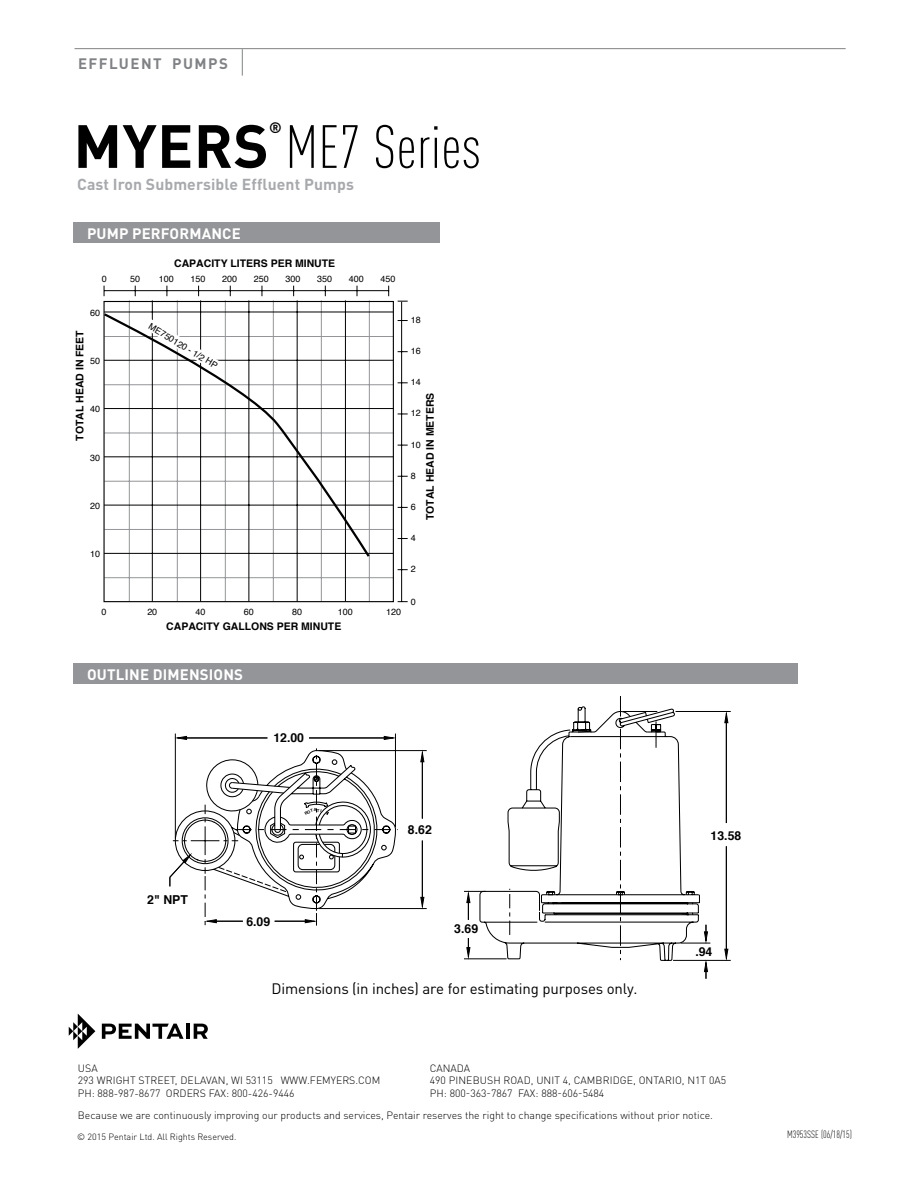
<style>
.page{position:relative;width:918px;height:1188px;background:#fff}
.page>*{position:absolute;margin:0;border:0;box-sizing:border-box;transform-origin:0 0}
.t1{font:300 condensed 60px "DIN Pro";letter-spacing:.005em;color:#000}
.t2{font:700 15.75px "DIN Pro";letter-spacing:.005em;color:#a7a9ac}
.t3{font:15px "DIN Pro";letter-spacing:-.01em;color:#000}
.t4{font:700 15px "DIN Pro";letter-spacing:.01em;color:#fff}
.t5{font:700 15px "DIN Pro";letter-spacing:.1em;color:#808285}
.t6{font:700 15px "DIN Pro";color:#000}
.t7{font:700 12.3px "Helvetica";color:#000}
.t8{font:300 10.5px/12.8px "DIN Pro";color:#000}
.t9{font:700 10.5px "Helvetica";color:#000}
.t10{font:300 condensed 10.5px "DIN Pro";color:#000}
.t11{font:9px "Helvetica";color:#000}
.t12{font:300 9px "DIN Pro";color:#000}
.s1{font-weight:700;font-stretch:normal}
</style>
<div class="page">
<svg style="left:69px;top:1014px;width:26px;height:35px"></svg>
<svg style="left:102px;top:1024px;width:82px;height:15px"></svg>
<hr style="left:186px;top:1024px;width:4px;height:15px;background:#000">
<svg style="left:194px;top:1024px;width:14px;height:15px"></svg>
<div style="left:74px;top:223px;width:366px;height:20px;background:#939598"></div>
<hr style="left:104px;top:336px;width:290px;height:1px;background:#939598">
<hr style="left:104px;top:384px;width:290px;height:1px;background:#939598">
<hr style="left:104px;top:433px;width:290px;height:1px;background:#939598">
<hr style="left:104px;top:481px;width:290px;height:1px;background:#939598">
<hr style="left:104px;top:529px;width:290px;height:1px;background:#939598">
<hr style="left:104px;top:577px;width:290px;height:1px;background:#939598">
<hr style="left:129px;top:300px;width:1px;height:302px;background:#939598">
<hr style="left:177px;top:300px;width:1px;height:302px;background:#939598">
<hr style="left:225px;top:300px;width:1px;height:302px;background:#939598">
<hr style="left:273px;top:300px;width:1px;height:302px;background:#939598">
<hr style="left:321px;top:300px;width:1px;height:302px;background:#939598">
<hr style="left:369px;top:300px;width:1px;height:302px;background:#939598">
<hr style="left:104px;top:290px;width:285px;height:1px;background:#000">
<hr style="left:401px;top:302px;width:1px;height:300px;background:#000">
<hr style="left:104px;top:312px;width:289px;height:1px;background:#000">
<hr style="left:104px;top:360px;width:289px;height:1px;background:#000">
<hr style="left:104px;top:408px;width:289px;height:1px;background:#000">
<hr style="left:104px;top:456px;width:289px;height:1px;background:#000">
<hr style="left:104px;top:505px;width:289px;height:1px;background:#000">
<hr style="left:104px;top:553px;width:289px;height:1px;background:#000">
<hr style="left:152px;top:300px;width:1px;height:302px;background:#000">
<hr style="left:200px;top:300px;width:1px;height:302px;background:#000">
<hr style="left:249px;top:300px;width:1px;height:302px;background:#000">
<hr style="left:297px;top:300px;width:1px;height:302px;background:#000">
<hr style="left:345px;top:300px;width:1px;height:302px;background:#000">
<svg style="left:105px;top:312px;width:267px;height:247px"></svg>
<div style="left:103px;top:301px;width:291px;height:301px;border:1px solid #000"></div>
<hr style="left:309px;top:738px;width:77px;height:1px;background:#000">
<hr style="left:185px;top:738px;width:82px;height:1px;background:#000">
<svg style="left:384px;top:736px;width:11px;height:4px"></svg>
<svg style="left:174px;top:736px;width:13px;height:4px"></svg>
<hr style="left:422px;top:841px;width:1px;height:58px;background:#000">
<hr style="left:422px;top:760px;width:1px;height:59px;background:#000">
<svg style="left:420px;top:897px;width:5px;height:13px"></svg>
<svg style="left:420px;top:751px;width:5px;height:12px"></svg>
<hr style="left:395px;top:734px;width:1px;height:93px;background:#000">
<hr style="left:175px;top:734px;width:1px;height:104px;background:#000">
<hr style="left:319px;top:908px;width:108px;height:1px;background:#000">
<hr style="left:319px;top:750px;width:108px;height:1px;background:#000">
<hr style="left:372px;top:962px;width:55px;height:1px;background:#000">
<svg style="left:466px;top:938px;width:5px;height:21px"></svg>
<hr style="left:726px;top:846px;width:1px;height:105px;background:#000">
<hr style="left:726px;top:721px;width:1px;height:102px;background:#000">
<svg style="left:724px;top:948px;width:5px;height:12px"></svg>
<svg style="left:724px;top:710px;width:5px;height:13px"></svg>
<hr style="left:464px;top:959px;width:43px;height:1px;background:#000">
<svg style="left:464px;top:890px;width:14px;height:30px"></svg>
<hr style="left:673px;top:960px;width:58px;height:1px;background:#000">
<hr style="left:623px;top:690px;width:108px;height:1px;background:#000">
<hr style="left:676px;top:711px;width:55px;height:1px;background:#000">
<svg style="left:478px;top:890px;width:29px;height:70px"></svg>
<svg style="left:507px;top:690px;width:203px;height:289px"></svg>
<hr style="left:75px;top:48px;width:771px;height:1px;background:#808285">
<svg style="left:242px;top:49px;width:1px;height:27px"></svg>
<div style="left:73px;top:664px;width:725px;height:20px;background:#939598"></div>
<svg style="left:169px;top:748px;width:229px;height:178px"></svg>
<h3 class="t5" style="left:78px;top:51px;width:152px">EFFLUENT PUMPS</h3>
<h3 class="t6" style="left:269px;top:115px;width:14px">®</h3>
<h1 class="t1" style="left:73px;top:104px;width:409px"><span class="s1">MYERS</span> ME7 Series</h1>
<h2 class="t2" style="left:77px;top:171px;width:278px">Cast Iron Submersible Effluent Pumps</h2>
<h3 class="t4" style="left:87px;top:221px;width:155px">PUMP PERFORMANCE</h3>
<p class="t9" style="left:174px;top:254px;width:163px">CAPACITY LITERS PER MINUTE</p>
<p class="t11" style="left:102px;top:272px;width:6px">0</p>
<p class="t11" style="left:130px;top:272px;width:11px">50</p>
<p class="t11" style="left:159px;top:272px;width:16px">100</p>
<p class="t11" style="left:190px;top:272px;width:16px">150</p>
<p class="t11" style="left:222px;top:272px;width:16px">200</p>
<p class="t11" style="left:254px;top:272px;width:16px">250</p>
<p class="t11" style="left:286px;top:272px;width:16px">300</p>
<p class="t11" style="left:317px;top:272px;width:16px">350</p>
<p class="t11" style="left:349px;top:272px;width:16px">400</p>
<p class="t11" style="left:381px;top:272px;width:16px">450</p>
<p class="t11" style="left:90px;top:306px;width:11px">60</p>
<p class="t9" style="left:71px;top:441px;width:112px;rotate:-90deg">TOTAL HEAD IN FEET</p>
<p class="t11" style="left:90px;top:354px;width:11px">50</p>
<p class="t11" style="left:90px;top:402px;width:11px">40</p>
<p class="t11" style="left:90px;top:451px;width:11px">30</p>
<p class="t11" style="left:90px;top:499px;width:11px">20</p>
<p class="t11" style="left:90px;top:547px;width:11px">10</p>
<p class="t11" style="left:153px;top:320px;width:80px;rotate:31deg">ME750120 - 1/2 HP</p>
<p class="t11" style="left:102px;top:605px;width:6px">0</p>
<p class="t11" style="left:147px;top:605px;width:11px">20</p>
<p class="t11" style="left:196px;top:605px;width:11px">40</p>
<p class="t11" style="left:244px;top:605px;width:11px">60</p>
<p class="t11" style="left:292px;top:605px;width:11px">80</p>
<p class="t11" style="left:338px;top:605px;width:16px">100</p>
<p class="t11" style="left:386px;top:605px;width:16px">120</p>
<p class="t9" style="left:166px;top:618px;width:177px">CAPACITY GALLONS PER MINUTE</p>
<p class="t11" style="left:411px;top:313px;width:11px">18</p>
<p class="t11" style="left:411px;top:344px;width:11px">16</p>
<p class="t11" style="left:411px;top:375px;width:11px">14</p>
<p class="t9" style="left:422px;top:520px;width:129px;rotate:-90deg">TOTAL HEAD IN METERS</p>
<p class="t11" style="left:411px;top:406px;width:11px">12</p>
<p class="t11" style="left:411px;top:438px;width:11px">10</p>
<p class="t11" style="left:411px;top:469px;width:6px">8</p>
<p class="t11" style="left:411px;top:500px;width:6px">6</p>
<p class="t11" style="left:411px;top:531px;width:6px">4</p>
<p class="t11" style="left:411px;top:562px;width:6px">2</p>
<p class="t11" style="left:411px;top:595px;width:6px">0</p>
<h3 class="t4" style="left:87px;top:662px;width:158px">OUTLINE DIMENSIONS</h3>
<p class="t7" style="left:273px;top:728px;width:32px">12.00</p>
<p class="t7" style="left:147px;top:889px;width:42px">2" NPT</p>
<p class="t7" style="left:246px;top:912px;width:25px">6.09</p>
<p class="t7" style="left:408px;top:820px;width:25px">8.62</p>
<p class="t7" style="left:454px;top:919px;width:25px">3.69</p>
<h3 class="t3" style="left:272px;top:977px;width:368px">Dimensions (in inches) are for estimating purposes only.</h3>
<p class="t7" style="left:711px;top:825px;width:32px">13.58</p>
<p class="t7" style="left:695px;top:942px;width:19px">.94</p>
<p class="t8" style="left:78px;top:1060px;width:304px">USA<br>293 WRIGHT STREET, DELAVAN, WI 53115 WWW.FEMYERS.COM<br>PH: 888-987-8677 ORDERS FAX: 800-426-9446</p>
<p class="t8" style="left:430px;top:1060px;width:298px">CANADA<br>490 PINEBUSH ROAD, UNIT 4, CAMBRIDGE, ONTARIO, N1T 0A5<br>PH: 800-363-7867 FAX: 888-606-5484</p>
<p class="t8" style="left:78px;top:1108px;width:637px">Because we are continuously improving our products and services, Pentair reserves the right to change specifications without prior notice.</p>
<p class="t12" style="left:77px;top:1130px;width:161px">© 2015 Pentair Ltd. All Rights Reserved.</p>
<p class="t10" style="left:787px;top:1126px;width:66px">M3953SSE (06/18/15)</p>
</div>
